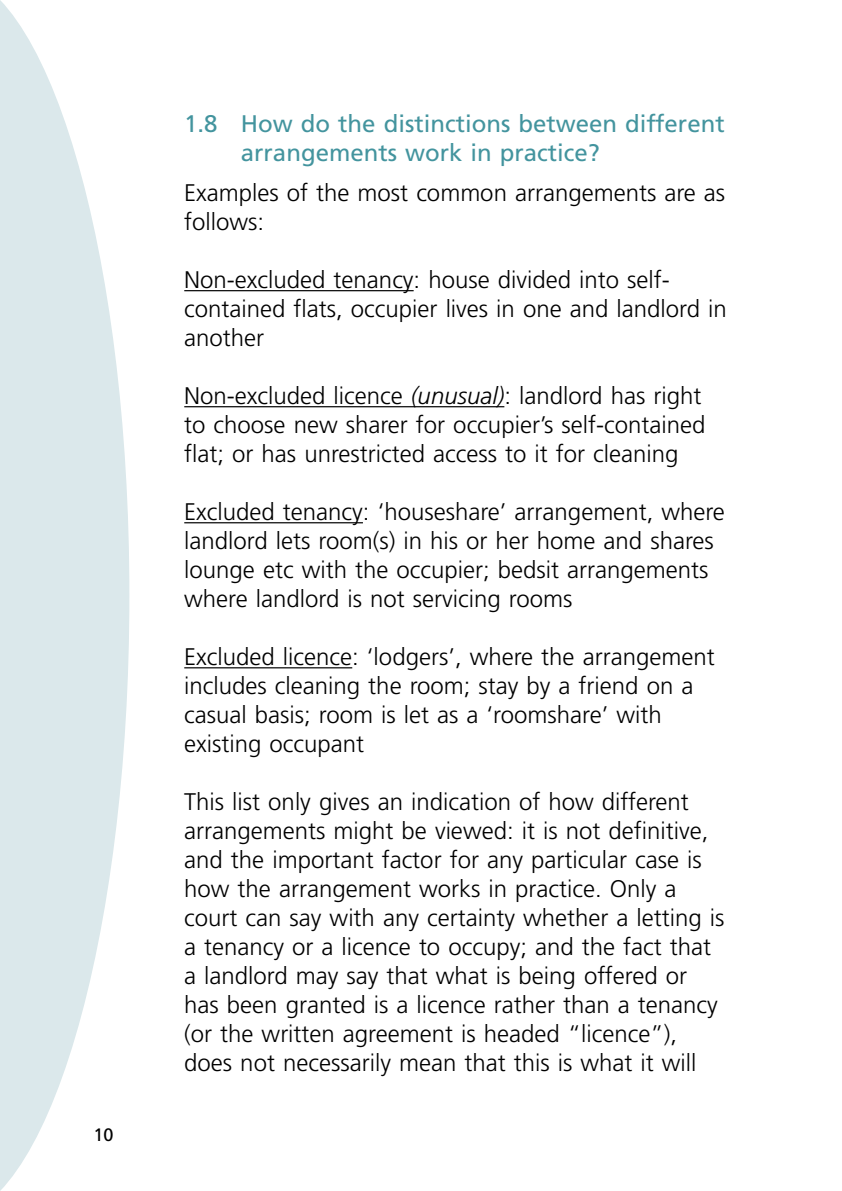
<style>
.page{position:relative;width:842px;height:1191px;background:#fff}
.page>*{position:absolute;margin:0;border:0;box-sizing:border-box;transform-origin:0 0}
.t1{font:300 24px/29px "Frutiger LT Std";color:#000}
.t2{font:24px/29px "Frutiger LT Std";color:#43949e}
.t3{font:18px "Frutiger LT Std";color:#000}
.s1{font-style:italic}
</style>
<div class="page">
<svg style="left:0;top:0;width:129px;height:1191px;fill:#dbe8eb"></svg>
<hr style="left:184px;top:290px;width:230px;height:1px;background:#000">
<hr style="left:184px;top:406px;width:320px;height:1px;background:#000">
<hr style="left:184px;top:522px;width:179px;height:1px;background:#000">
<hr style="left:184px;top:667px;width:168px;height:1px;background:#000">
<p class="t3" style="left:94px;top:1124px;width:22px">10</p>
<p class="t2" style="left:241px;top:109px;width:485px;text-indent:-57px">1.8 How do the distinctions between different arrangements work in practice?</p>
<p class="t1" style="left:184px;top:179px;width:542px">Examples of the most common arrangements are as follows:</p>
<p class="t1" style="left:184px;top:266px;width:544px">Non-excluded tenancy: house divided into self&shy;contained flats, occupier lives in one and landlord in another</p>
<p class="t1" style="left:184px;top:382px;width:523px">Non-excluded licence <span class="s1">(unusual)</span>: landlord has right to choose new sharer for occupier’s self-contained flat; or has unrestricted access to it for cleaning</p>
<p class="t1" style="left:184px;top:498px;width:542px">Excluded tenancy: ‘houseshare’ arrangement, where landlord lets room(s) in his or her home and shares lounge etc with the occupier; bedsit arrangements where landlord is not servicing rooms</p>
<p class="t1" style="left:184px;top:643px;width:532px">Excluded licence: ‘lodgers’, where the arrangement includes cleaning the room; stay by a friend on a casual basis; room is let as a ‘roomshare’ with existing occupant</p>
<p class="t1" style="left:184px;top:788px;width:542px">This list only gives an indication of how different arrangements might be viewed: it is not definitive, and the important factor for any particular case is how the arrangement works in practice. Only a court can say with any certainty whether a letting is a tenancy or a licence to occupy; and the fact that a landlord may say that what is being offered or has been granted is a licence rather than a tenancy (or the written agreement is headed “licence”), does not necessarily mean that this is what it will</p>
</div>
